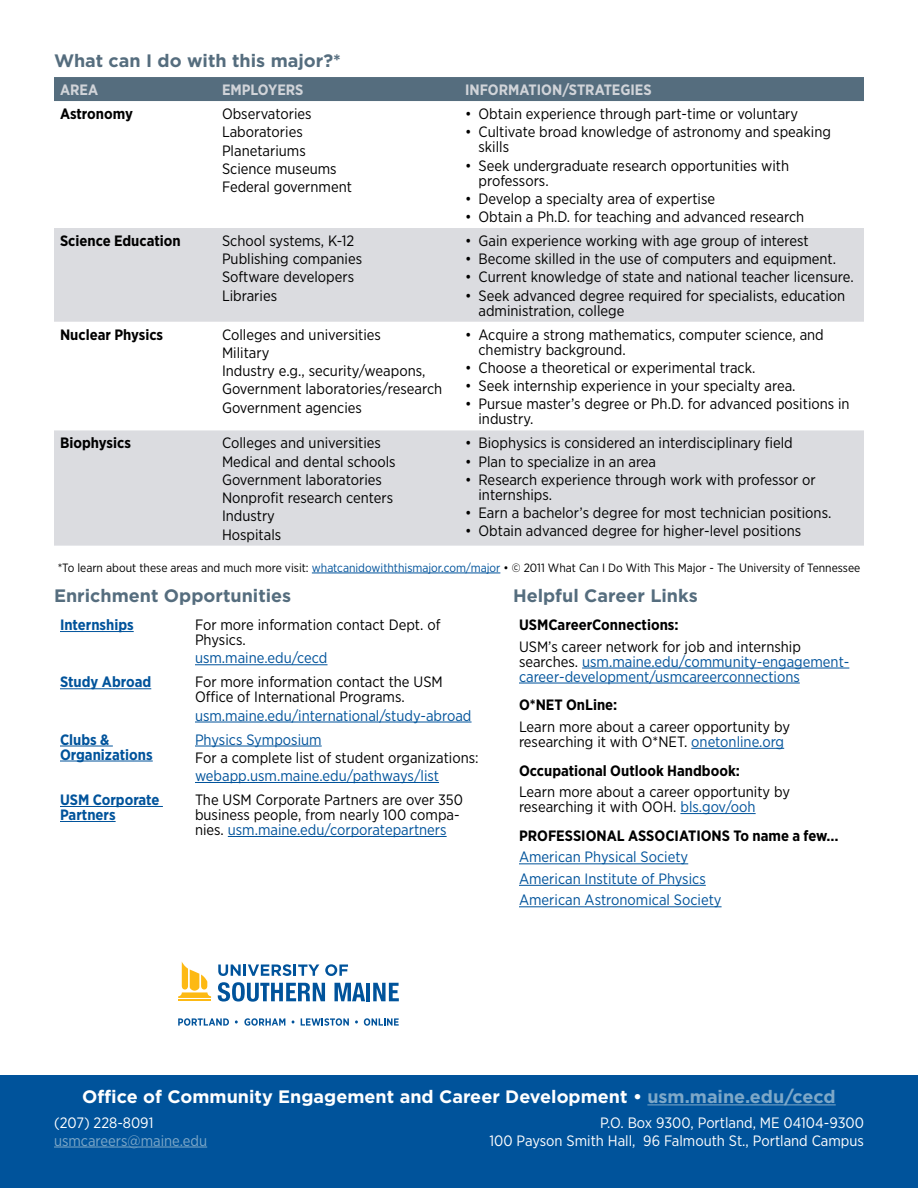
<style>
.page{position:relative;width:918px;height:1188px;background:#fff}
.page>*{position:absolute;margin:0;border:0;box-sizing:border-box;transform-origin:0 0}
.t1{font:700 18px "Gotham";color:#fff}
.t2{font:700 18px "Gotham";color:#556d7e}
.t3{font:15px/18.3px "Gotham Narrow";color:#000}
.t4{font:15px/15px "Gotham Narrow";color:#00539b}
.t5{font:700 15px "Gotham Narrow";color:#000}
.t6{font:15px/18px "Gotham Narrow";color:#fff;text-align:right}
.t7{font:700 15px/15px "Gotham Narrow";color:#00539b}
.t8{font:700 15px "Gotham Narrow";color:#d1d4d9}
.t9{font:15px "Gotham Narrow";color:#7ea8c8}
.t10{font:12px "Gotham Narrow";color:#000}
.s1{color:#00539b}
.s2{color:#000}
.s3{color:#7ea8c8}
</style>
<div class="page">
<div style="left:0;top:1075px;width:918px;height:113px;background:#00539b"></div>
<hr style="left:54px;top:1147px;width:153px;height:1px;background:#7ea8c8">
<hr style="left:647px;top:1104px;width:189px;height:1px;background:#7ea8c8">
<div style="left:54px;top:77px;width:810px;height:24px;background:#556d7e"></div>
<svg style="left:54px;top:228px;width:810px;height:318px;fill:#dbdce0"></svg>
<hr style="left:60px;top:631px;width:74px;height:1px;background:#00539b">
<hr style="left:195px;top:664px;width:133px;height:1px;background:#00539b">
<hr style="left:60px;top:688px;width:91px;height:1px;background:#00539b">
<hr style="left:195px;top:722px;width:277px;height:1px;background:#00539b">
<hr style="left:60px;top:746px;width:53px;height:1px;background:#00539b">
<hr style="left:60px;top:761px;width:93px;height:1px;background:#00539b">
<hr style="left:195px;top:746px;width:127px;height:1px;background:#00539b">
<hr style="left:195px;top:782px;width:244px;height:1px;background:#00539b">
<hr style="left:60px;top:806px;width:103px;height:1px;background:#00539b">
<hr style="left:60px;top:821px;width:56px;height:1px;background:#00539b">
<hr style="left:228px;top:836px;width:219px;height:1px;background:#00539b">
<hr style="left:582px;top:668px;width:267px;height:1px;background:#00539b">
<hr style="left:519px;top:683px;width:281px;height:1px;background:#00539b">
<hr style="left:691px;top:748px;width:93px;height:1px;background:#00539b">
<hr style="left:680px;top:813px;width:76px;height:1px;background:#00539b">
<hr style="left:519px;top:863px;width:169px;height:1px;background:#00539b">
<hr style="left:519px;top:885px;width:187px;height:1px;background:#00539b">
<hr style="left:519px;top:906px;width:203px;height:1px;background:#00539b">
<hr style="left:312px;top:573px;width:188px;height:1px;background:#00539b">
<svg style="left:178px;top:1018px;width:51px;height:8px"></svg>
<svg style="left:235px;top:1020px;width:3px;height:4px"></svg>
<svg style="left:244px;top:1018px;width:41px;height:8px"></svg>
<svg style="left:301px;top:1018px;width:48px;height:8px"></svg>
<svg style="left:355px;top:1020px;width:3px;height:4px"></svg>
<svg style="left:364px;top:1018px;width:35px;height:8px"></svg>
<hr style="left:178px;top:1000px;width:33px;height:1px;background:#fdb913">
<svg style="left:178px;top:961px;width:33px;height:37px"></svg>
<svg style="left:218px;top:982px;width:107px;height:20px"></svg>
<svg style="left:335px;top:983px;width:30px;height:18px"></svg>
<hr style="left:366px;top:983px;width:4px;height:18px;background:#00539b">
<svg style="left:373px;top:983px;width:26px;height:18px"></svg>
<svg style="left:218px;top:964px;width:101px;height:12px"></svg>
<svg style="left:325px;top:964px;width:23px;height:12px"></svg>
<p class="t2" style="left:54px;top:49px;width:288px">What can I do with this major?*</p>
<p class="t8" style="left:60px;top:80px;width:40px">AREA</p>
<p class="t8" style="left:222px;top:80px;width:83px">EMPLOYERS</p>
<p class="t8" style="left:465px;top:80px;width:188px">INFORMATION/STRATEGIES</p>
<p class="t5" style="left:60px;top:104px;width:75px">Astronomy</p>
<p class="t3" style="left:222px;top:104px;width:131px">Observatories<br>Laboratories<br>Planetariums<br>Science museums<br>Federal government</p>
<p class="t3" style="left:465px;top:104px;width:335px">• Obtain experience through part-time or voluntary</p>
<p class="t3" style="left:478px;top:124px;width:354px;line-height:15px;text-indent:-14px">• Cultivate broad knowledge of astronomy and speaking skills</p>
<p class="t3" style="left:478px;top:157px;width:312px;line-height:15px;text-indent:-14px">• Seek undergraduate research opportunities with professors.</p>
<p class="t3" style="left:465px;top:189px;width:252px">• Develop a specialty area of expertise</p>
<p class="t3" style="left:465px;top:207px;width:341px">• Obtain a Ph.D. for teaching and advanced research</p>
<p class="t5" style="left:60px;top:231px;width:122px">Science Education</p>
<p class="t3" style="left:222px;top:231px;width:142px">School systems, K-12<br>Publishing companies<br>Software developers<br>Libraries</p>
<p class="t3" style="left:465px;top:231px;width:345px">• Gain experience working with age group of interest</p>
<p class="t3" style="left:465px;top:250px;width:373px">• Become skilled in the use of computers and equipment.</p>
<p class="t3" style="left:465px;top:268px;width:390px">• Current knowledge of state and national teacher licensure.</p>
<p class="t3" style="left:478px;top:288px;width:368px;line-height:15px;text-indent:-14px">• Seek advanced degree required for specialists, education administration, college</p>
<p class="t5" style="left:60px;top:325px;width:105px">Nuclear Physics</p>
<p class="t3" style="left:222px;top:325px;width:222px">Colleges and universities<br>Military<br>Industry e.g., security/weapons,<br>Government laboratories/research<br>Government agencies</p>
<p class="t3" style="left:478px;top:327px;width:347px;line-height:15px;text-indent:-14px">• Acquire a strong mathematics, computer science, and chemistry background.</p>
<p class="t3" style="left:465px;top:358px;width:292px">• Choose a theoretical or experimental track.</p>
<p class="t3" style="left:465px;top:376px;width:332px">• Seek internship experience in your specialty area.</p>
<p class="t3" style="left:478px;top:396px;width:373px;line-height:15px;text-indent:-14px">• Pursue master’s degree or Ph.D. for advanced positions in industry.</p>
<p class="t5" style="left:60px;top:434px;width:72px">Biophysics</p>
<p class="t3" style="left:222px;top:434px;width:175px">Colleges and universities<br>Medical and dental schools<br>Government laboratories<br>Nonprofit research centers<br>Industry<br>Hospitals</p>
<p class="t3" style="left:465px;top:434px;width:329px">• Biophysics is considered an interdisciplinary field</p>
<p class="t3" style="left:465px;top:452px;width:193px">• Plan to specialize in an area</p>
<p class="t3" style="left:478px;top:472px;width:339px;line-height:15px;text-indent:-14px">• Research experience through work with professor or internships.</p>
<p class="t3" style="left:465px;top:503px;width:368px">• Earn a bachelor’s degree for most technician positions.</p>
<p class="t3" style="left:465px;top:522px;width:338px">• Obtain advanced degree for higher-level positions</p>
<p class="t10" style="left:58px;top:560px;width:804px">*To learn about these areas and much more visit: <span class="s1">whatcanidowiththismajor.com/major</span> • © 2011 What Can I Do With This Major - The University of Tennessee</p>
<p class="t2" style="left:54px;top:584px;width:239px">Enrichment Opportunities</p>
<p class="t2" style="left:513px;top:584px;width:186px">Helpful Career Links</p>
<p class="t7" style="left:60px;top:617px;width:75px">Internships</p>
<p class="t3" style="left:195px;top:617px;width:247px;line-height:15px">For more information contact Dept. of<br>Physics.</p>
<p class="t4" style="left:195px;top:650px;width:134px">usm.maine.edu/cecd</p>
<p class="t7" style="left:60px;top:674px;width:93px">Study Abroad</p>
<p class="t3" style="left:195px;top:674px;width:249px;line-height:15px">For more information contact the USM<br>Office of International Programs.</p>
<p class="t4" style="left:195px;top:707px;width:278px">usm.maine.edu/international/study-abroad</p>
<p class="t7" style="left:60px;top:732px;width:94px">Clubs &amp;<br>Organizations</p>
<p class="t4" style="left:195px;top:731px;width:128px">Physics Symposium</p>
<p class="t3" style="left:195px;top:748px;width:285px">For a complete list of student organizations:</p>
<p class="t4" style="left:195px;top:768px;width:246px">webapp.usm.maine.edu/pathways/list</p>
<p class="t7" style="left:60px;top:792px;width:101px">USM Corporate<br>Partners</p>
<p class="t3" style="left:195px;top:792px;width:270px;line-height:15px">The USM Corporate Partners are over 350 business people, from nearly 100 compa&shy;nies. <span class="s1">usm.maine.edu/corporatepartners</span></p>
<p class="t5" style="left:519px;top:615px;width:161px">USMCareerConnections:</p>
<p class="t4" style="left:519px;top:638px;width:332px"><span class="s2">USM’s career network for job and internship searches.</span> usm.maine.edu/community-engagement&shy;career-development/usmcareerconnections</p>
<p class="t5" style="left:519px;top:695px;width:100px">O*NET OnLine:</p>
<p class="t3" style="left:519px;top:719px;width:273px;line-height:15px">Learn more about a career opportunity by researching it with O*NET. <span class="s1">onetonline.org</span></p>
<p class="t5" style="left:519px;top:761px;width:223px">Occupational Outlook Handbook:</p>
<p class="t3" style="left:519px;top:784px;width:273px;line-height:15px">Learn more about a career opportunity by researching it with OOH. <span class="s1">bls.gov/ooh</span></p>
<p class="t5" style="left:519px;top:826px;width:321px">PROFESSIONAL ASSOCIATIONS To name a few…</p>
<p class="t4" style="left:519px;top:846px;width:204px;line-height:21.5px">American Physical Society<br>American Institute of Physics<br>American Astronomical Society</p>
<p class="t1" style="left:82px;top:1085px;width:755px">Office of Community Engagement and Career Development • <span class="s3">usm.maine.edu/cecd</span></p>
<p class="t6" style="left:54px;top:1113px;width:101px">(207) 228-8091</p>
<p class="t9" style="left:54px;top:1131px;width:155px">usmcareers@maine.edu</p>
<p class="t6" style="left:489px;top:1113px;width:376px">P.O. Box 9300, Portland, ME 04104-9300<br>100 Payson Smith Hall, 96 Falmouth St., Portland Campus</p>
</div>
